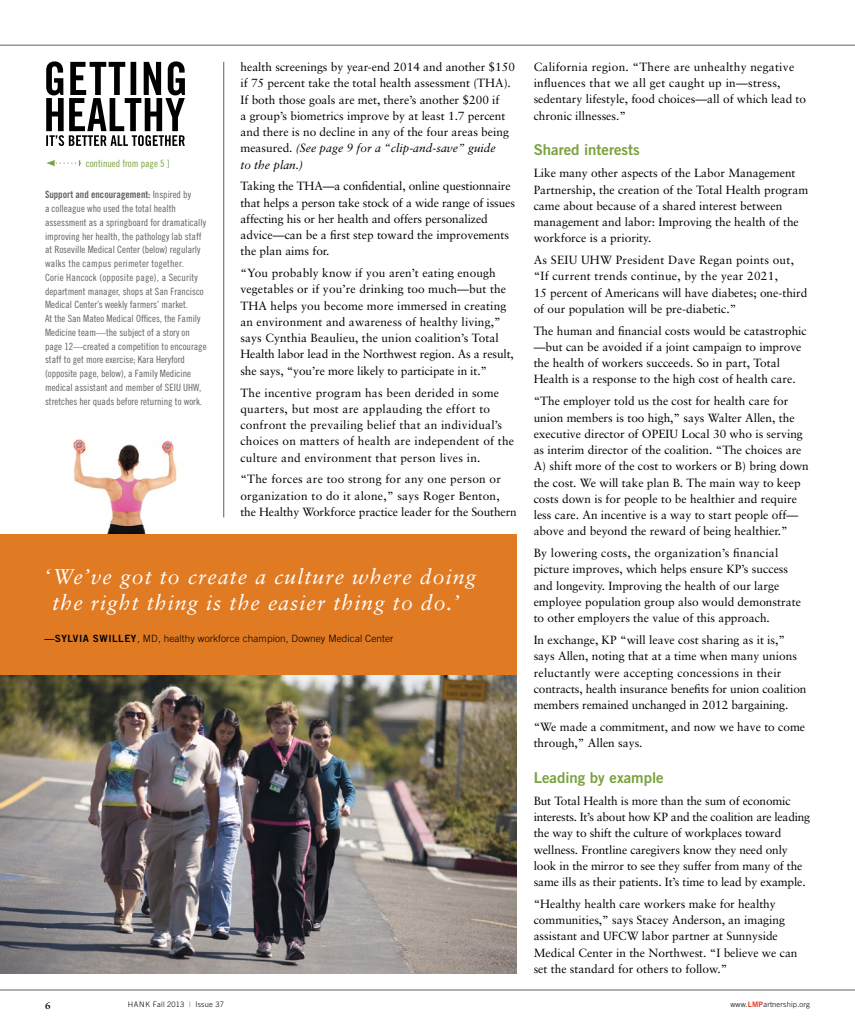
<style>
.page{position:relative;width:855px;height:1035px;background:#fff}
.page>*{position:absolute;margin:0;border:0;box-sizing:border-box;transform-origin:0 0}
.t1{font:italic 21.25px/26.2px "Sabon";letter-spacing:.05em;color:#fff;text-align:center}
.t2{font:15px "Trade Gothic LT Std Bd 2";color:#79a13d}
.t3{font:11.88px/16.2px "Sabon";color:#000}
.t4{font:11.88px/16.2px "Sabon";letter-spacing:.02em;color:#000}
.t5{font:10px/13.8px "Trade Gothic LT Std Cn 18";color:#5f6060}
.t6{font:300 10px "Trade Gothic LT Std";letter-spacing:.01em;color:#000}
.t7{font:10px "Trade Gothic LT Std Bd Cn 20";color:#5f6060}
.t8{font:10px "Trade Gothic LT Std Cn 18";color:#79a13d}
.t9{font:700 10px "Sabon";color:#000}
.t10{font:300 7.5px "Trade Gothic LT Std";letter-spacing:.025em;color:#000}
.s1{font-family:"Trade Gothic LT Std Cn 18"}
.s2{font-style:italic}
.s3{font-family:"Trade Gothic LT Std Bd 2";font-weight:400}
.s4{color:#5f6060}
.s5{font-family:"Trade Gothic LT Std Bd 2";font-weight:400;color:#e73723}
</style>
<div class="page">
<hr style="left:0;top:990px;width:855px;height:1px;background:#5f6060">
<img style="left:73px;top:439px;width:104px;height:95px">
<img style="left:0;top:675px;width:517px;height:298px">
<hr style="left:0;top:45px;width:855px;height:1px;background:#5f6060">
<svg style="left:46px;top:160px;width:35px;height:6px"></svg>
<hr style="left:224px;top:62px;width:1px;height:456px;background:#5f6060">
<div style="left:0;top:535px;width:517px;height:140px;background:#e07a23"></div>
<svg style="left:46px;top:61px;width:139px;height:85px"></svg>
<p class="t8" style="left:86px;top:157px;width:85px">continued from page 5 ]</p>
<p class="t7" style="left:45px;top:189px;width:148px">Support and encouragement: <span class="s1">Inspired by</span></p>
<p class="t5" style="left:45px;top:202px;width:163px">a colleague who used the total health assessment as a springboard for dramatically improving her health, the pathology lab staff at Roseville Medical Center (below) regularly walks the campus perimeter together.<br>Corie Hancock (opposite page), a Security department manager, shops at San Francisco Medical Center’s weekly farmers’ market.<br>At the San Mateo Medical Offices, the Family Medicine team—the subject of a story on page 12—created a competition to encourage staff to get more exercise; Kara Heryford (opposite page, below), a Family Medicine medical assistant and member of SEIU UHW, stretches her quads before returning to work.</p>
<p class="t3" style="left:240px;top:59px;width:276px">health screenings by year-end 2014 and another $150 if 75 percent take the total health assessment (THA).<br>If both those goals are met, there’s another $200 if<br>a group’s biometrics improve by at least 1.7 percent and there is no decline in any of the four areas being measured. <span class="s2">(See page 9 for a “clip-and-save” guide<br>to the plan.)</span></p>
<p class="t3" style="left:240px;top:178px;width:276px">Taking the THA—a confidential, online questionnaire that helps a person take stock of a wide range of issues affecting his or her health and offers personalized advice—can be a first step toward the improvements the plan aims for.</p>
<p class="t3" style="left:240px;top:265px;width:275px">“You probably know if you aren’t eating enough vegetables or if you’re drinking too much—but the THA helps you become more immersed in creating an environment and awareness of healthy living,” says Cynthia Beaulieu, the union coalition’s Total Health labor lead in the Northwest region. As a result, she says, “you’re more likely to participate in it.”</p>
<p class="t4" style="left:240px;top:384px;width:275px">The incentive program has been derided in some quarters, but most are applauding the effort to confront the prevailing belief that an individual’s choices on matters of health are independent of the culture and environment that person lives in.</p>
<p class="t4" style="left:240px;top:471px;width:278px">“The forces are too strong for any one person or organization to do it alone,” says Roger Benton, the Healthy Workforce practice leader for the Southern</p>
<h1 class="t1" style="left:44px;top:563px;width:433px">‘We’ve got to create a culture where doing the right thing is the easier thing to do.’</h1>
<p class="t6" style="left:44px;top:632px;width:351px"><span class="s3">—SYLVIA SWILLEY</span>, MD, healthy workforce champion, Downey Medical Center</p>
<p class="t4" style="left:534px;top:59px;width:274px">California region. “There are unhealthy negative influences that we all get caught up in—stress, sedentary lifestyle, food choices—all of which lead to chronic illnesses.”</p>
<p class="t2" style="left:534px;top:141px;width:108px">Shared interests</p>
<p class="t3" style="left:534px;top:165px;width:276px">Like many other aspects of the Labor Management Partnership, the creation of the Total Health program came about because of a shared interest between management and labor: Improving the health of the workforce is a priority.</p>
<p class="t3" style="left:534px;top:252px;width:275px">As SEIU UHW President Dave Regan points out, “If current trends continue, by the year 2021,<br>15 percent of Americans will have diabetes; one-third of our population will be pre-diabetic.”</p>
<p class="t3" style="left:534px;top:322px;width:275px">The human and financial costs would be catastrophic —but can be avoided if a joint campaign to improve the health of workers succeeds. So in part, Total Health is a response to the high cost of health care.</p>
<p class="t3" style="left:534px;top:393px;width:277px">“The employer told us the cost for health care for union members is too high,” says Walter Allen, the executive director of OPEIU Local 30 who is serving as interim director of the coalition. “The choices are A) shift more of the cost to workers or B) bring down the cost. We will take plan B. The main way to keep costs down is for people to be healthier and require less care. An incentive is a way to start people off— above and beyond the reward of being healthier.”</p>
<p class="t3" style="left:534px;top:545px;width:269px">By lowering costs, the organization’s financial picture improves, which helps ensure KP’s success and longevity. Improving the health of our large employee population group also would demonstrate to other employers the value of this approach.</p>
<p class="t3" style="left:534px;top:632px;width:274px">In exchange, KP “will leave cost sharing as it is,” says Allen, noting that at a time when many unions reluctantly were accepting concessions in their contracts, health insurance benefits for union coalition members remained unchanged in 2012 bargaining.</p>
<p class="t3" style="left:534px;top:719px;width:273px">“We made a commitment, and now we have to come through,” Allen says.</p>
<p class="t2" style="left:534px;top:768px;width:132px">Leading by example</p>
<p class="t3" style="left:534px;top:792px;width:278px">But Total Health is more than the sum of economic interests. It’s about how KP and the coalition are leading the way to shift the culture of workplaces toward wellness. Frontline caregivers know they need only look in the mirror to see they suffer from many of the same ills as their patients. It’s time to lead by example.</p>
<p class="t3" style="left:534px;top:896px;width:265px">“Healthy health care workers make for healthy communities,” says Stacey Anderson, an imaging assistant and UFCW labor partner at Sunnyside Medical Center in the Northwest. “I believe we can set the standard for others to follow.”</p>
<p class="t9" style="left:45px;top:999px;width:7px">6</p>
<p class="t10" style="left:128px;top:1000px;width:98px">HANK Fall 2013 <span class="s4">|</span> Issue 37</p>
<p class="t10" style="left:730px;top:1000px;width:81px">www.<span class="s5">LMP</span>artnership.org</p>
</div>
